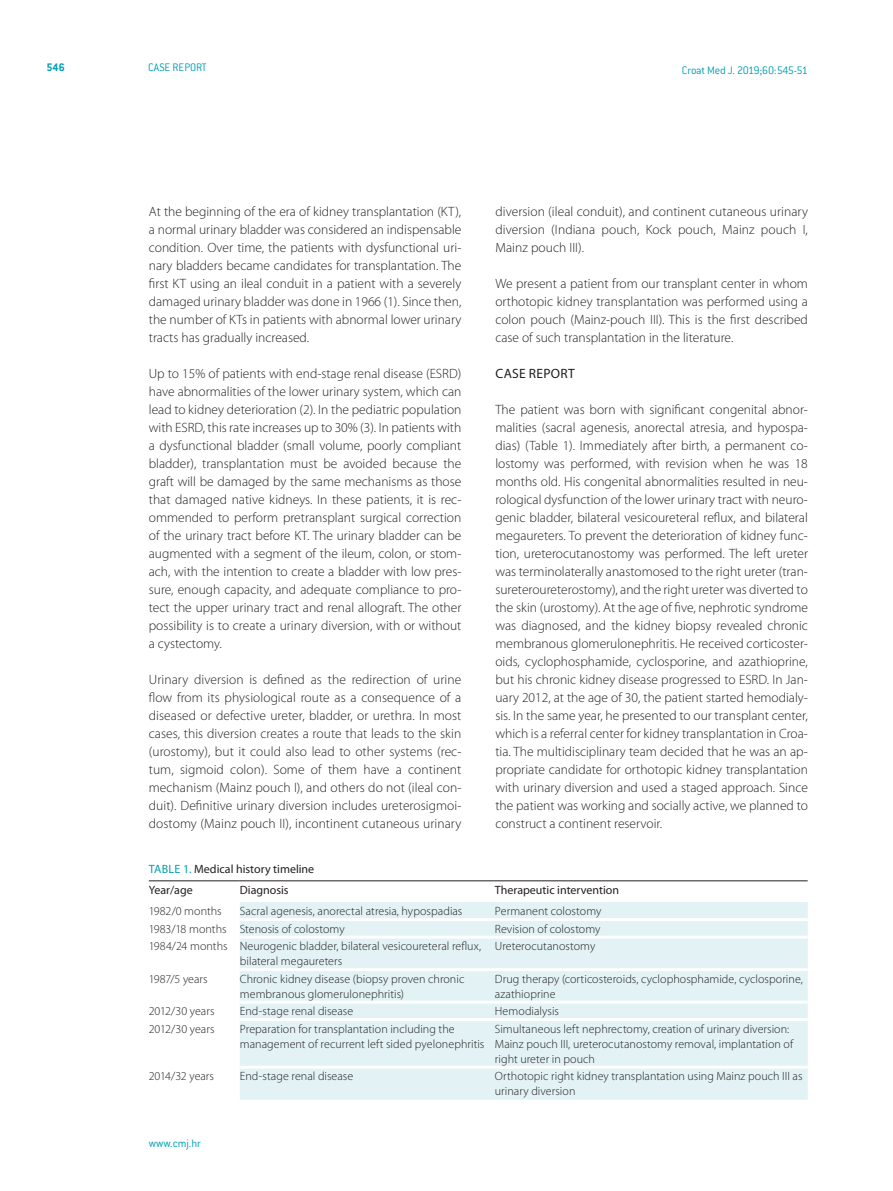
<style>
.page{position:relative;width:893px;height:1191px;background:#fff}
.page>*{position:absolute;margin:0;border:0;box-sizing:border-box;transform-origin:0 0}
.CMJ_-__body{font:300 13.5px/18px "Myriad Pro";color:#231f20;text-align:justify}
.CMJ_-_N2{font:13.5px "Myriad Pro";letter-spacing:.02em;color:#231f20}
.CMJ_-_table{font:300 12px/15px "Myriad Pro";letter-spacing:.005em;color:#231f20}
.CMJ_-_table_title_he{font:12px "Myriad Pro";color:#231f20}
.H_desni_-_ref{font:300 12px "ITC Conduit LTCE";letter-spacing:-.025em;color:#009fb4}
.H_lijevi_-_pubtype{font:300 12px "ITC Conduit LTCE";color:#009fb4}
.www_cmj_hr_na_master{font:300 12px "ITC Conduit LTCE";color:#009fb4}
.paginacija_lijevo{font:700 12px "ITC Conduit LTCE";color:#009fb4}
.s1{color:#009fb4}
</style>
<div class="page">
<div style="left:240px;top:902px;width:568px;height:197px;background:#e2f2f5"></div>
<hr style="left:149px;top:880px;width:91px;height:1px;background:#231f20">
<hr style="left:240px;top:880px;width:255px;height:1px;background:#231f20">
<hr style="left:495px;top:880px;width:313px;height:1px;background:#231f20">
<hr style="left:240px;top:918px;width:255px;height:3px;background:#fff">
<hr style="left:495px;top:918px;width:313px;height:3px;background:#fff">
<hr style="left:240px;top:935px;width:255px;height:3px;background:#fff">
<hr style="left:495px;top:935px;width:313px;height:3px;background:#fff">
<hr style="left:240px;top:968px;width:255px;height:3px;background:#fff">
<hr style="left:495px;top:968px;width:313px;height:3px;background:#fff">
<hr style="left:240px;top:1000px;width:255px;height:3px;background:#fff">
<hr style="left:495px;top:1000px;width:313px;height:3px;background:#fff">
<hr style="left:240px;top:1018px;width:255px;height:3px;background:#fff">
<hr style="left:495px;top:1018px;width:313px;height:3px;background:#fff">
<hr style="left:240px;top:1065px;width:255px;height:3px;background:#fff">
<hr style="left:495px;top:1065px;width:313px;height:3px;background:#fff">
<p class="paginacija_lijevo" style="left:47px;top:60px;width:20px">546</p>
<p class="H_lijevi_-_pubtype" style="left:148px;top:61px;width:60px">CASE REPORT</p>
<p class="H_desni_-_ref" style="left:682px;top:63px;width:127px">Croat Med J. 2019;60:545-51</p>
<p class="CMJ_-__body" style="left:149px;top:202px;width:314px">At the beginning of the era of kidney transplantation (KT), a normal urinary bladder was considered an indispensable condition. Over time, the patients with dysfunctional uri&shy;nary bladders became candidates for transplantation. The first KT using an ileal conduit in a patient with a severely damaged urinary bladder was done in 1966 (1). Since then, the number of KTs in patients with abnormal lower urinary tracts has gradually increased.</p>
<p class="CMJ_-__body" style="left:149px;top:364px;width:314px">Up to 15% of patients with end-stage renal disease (ESRD) have abnormalities of the lower urinary system, which can lead to kidney deterioration (2). In the pediatric population with ESRD, this rate increases up to 30% (3). In patients with a dysfunctional bladder (small volume, poorly compliant bladder), transplantation must be avoided because the graft will be damaged by the same mechanisms as those that damaged native kidneys. In these patients, it is rec&shy;ommended to perform pretransplant surgical correction of the urinary tract before KT. The urinary bladder can be augmented with a segment of the ileum, colon, or stom&shy;ach, with the intention to create a bladder with low pres&shy;sure, enough capacity, and adequate compliance to pro&shy;tect the upper urinary tract and renal allograft. The other possibility is to create a urinary diversion, with or without a cystectomy.</p>
<p class="CMJ_-__body" style="left:149px;top:670px;width:314px">Urinary diversion is defined as the redirection of urine flow from its physiological route as a consequence of a diseased or defective ureter, bladder, or urethra. In most cases, this diversion creates a route that leads to the skin (urostomy), but it could also lead to other systems (rec&shy;tum, sigmoid colon). Some of them have a continent mechanism (Mainz pouch I), and others do not (ileal con&shy;duit). Definitive urinary diversion includes ureterosigmoi&shy;dostomy (Mainz pouch II), incontinent cutaneous urinary</p>
<p class="CMJ_-__body" style="left:495px;top:202px;width:314px">diversion (ileal conduit), and continent cutaneous urinary diversion (Indiana pouch, Kock pouch, Mainz pouch I, Mainz pouch III).</p>
<p class="CMJ_-__body" style="left:495px;top:274px;width:314px">We present a patient from our transplant center in whom orthotopic kidney transplantation was performed using a colon pouch (Mainz-pouch III). This is the first described case of such transplantation in the literature.</p>
<p class="CMJ_-_N2" style="left:495px;top:365px;width:81px">CASE REPORT</p>
<p class="CMJ_-__body" style="left:495px;top:400px;width:314px">The patient was born with significant congenital abnor&shy;malities (sacral agenesis, anorectal atresia, and hypospa&shy;dias) (Table 1). Immediately after birth, a permanent co&shy;lostomy was performed, with revision when he was 18 months old. His congenital abnormalities resulted in neu&shy;rological dysfunction of the lower urinary tract with neuro&shy;genic bladder, bilateral vesicoureteral reflux, and bilateral megaureters. To prevent the deterioration of kidney func&shy;tion, ureterocutanostomy was performed. The left ureter was terminolaterally anastomosed to the right ureter (tran&shy;sureteroureterostomy), and the right ureter was diverted to the skin (urostomy). At the age of five, nephrotic syndrome was diagnosed, and the kidney biopsy revealed chronic membranous glomerulonephritis. He received corticoster&shy;oids, cyclophosphamide, cyclosporine, and azathioprine, but his chronic kidney disease progressed to ESRD. In Jan&shy;uary 2012, at the age of 30, the patient started hemodialy&shy;sis. In the same year, he presented to our transplant center, which is a referral center for kidney transplantation in Croa&shy;tia. The multidisciplinary team decided that he was an ap&shy;propriate candidate for orthotopic kidney transplantation with urinary diversion and used a staged approach. Since the patient was working and socially active, we planned to construct a continent reservoir.</p>
<p class="CMJ_-_table_title_he" style="left:149px;top:861px;width:167px"><span class="s1">Table 1.</span> Medical history timeline</p>
<p class="CMJ_-_table_title_he" style="left:149px;top:882px;width:45px">Year/age</p>
<p class="CMJ_-_table_title_he" style="left:240px;top:882px;width:50px">Diagnosis</p>
<p class="CMJ_-_table_title_he" style="left:495px;top:882px;width:126px">Therapeutic intervention</p>
<p class="CMJ_-_table" style="left:149px;top:903px;width:74px">1982/0 months</p>
<p class="CMJ_-_table" style="left:240px;top:903px;width:224px">Sacral agenesis, anorectal atresia, hypospadias</p>
<p class="CMJ_-_table" style="left:495px;top:903px;width:108px">Permanent colostomy</p>
<p class="CMJ_-_table" style="left:149px;top:921px;width:79px">1983/18 months</p>
<p class="CMJ_-_table" style="left:240px;top:921px;width:106px">Stenosis of colostomy</p>
<p class="CMJ_-_table" style="left:495px;top:921px;width:107px">Revision of colostomy</p>
<p class="CMJ_-_table" style="left:149px;top:938px;width:80px">1984/24 months</p>
<p class="CMJ_-_table" style="left:240px;top:938px;width:243px">Neurogenic bladder, bilateral vesicoureteral reflux, bilateral megaureters</p>
<p class="CMJ_-_table" style="left:495px;top:938px;width:102px">Ureterocutanostomy</p>
<p class="CMJ_-_table" style="left:149px;top:971px;width:60px">1987/5 years</p>
<p class="CMJ_-_table" style="left:240px;top:971px;width:226px">Chronic kidney disease (biopsy proven chronic membranous glomerulonephritis)</p>
<p class="CMJ_-_table" style="left:495px;top:971px;width:309px">Drug therapy (corticosteroids, cyclophosphamide, cyclosporine, azathioprine</p>
<p class="CMJ_-_table" style="left:149px;top:1003px;width:67px">2012/30 years</p>
<p class="CMJ_-_table" style="left:240px;top:1003px;width:115px">End-stage renal disease</p>
<p class="CMJ_-_table" style="left:495px;top:1003px;width:66px">Hemodialysis</p>
<p class="CMJ_-_table" style="left:149px;top:1021px;width:67px">2012/30 years</p>
<p class="CMJ_-_table" style="left:240px;top:1021px;width:246px">Preparation for transplantation including the management of recurrent left sided pyelonephritis</p>
<p class="CMJ_-_table" style="left:495px;top:1021px;width:300px">Simultaneous left nephrectomy, creation of urinary diversion:<br>Mainz pouch III, ureterocutanostomy removal, implantation of right ureter in pouch</p>
<p class="CMJ_-_table" style="left:149px;top:1068px;width:67px">2014/32 years</p>
<p class="CMJ_-_table" style="left:240px;top:1068px;width:115px">End-stage renal disease</p>
<p class="CMJ_-_table" style="left:495px;top:1068px;width:309px">Orthotopic right kidney transplantation using Mainz pouch III as urinary diversion</p>
<p class="www_cmj_hr_na_master" style="left:149px;top:1136px;width:54px">www.cmj.hr</p>
</div>
